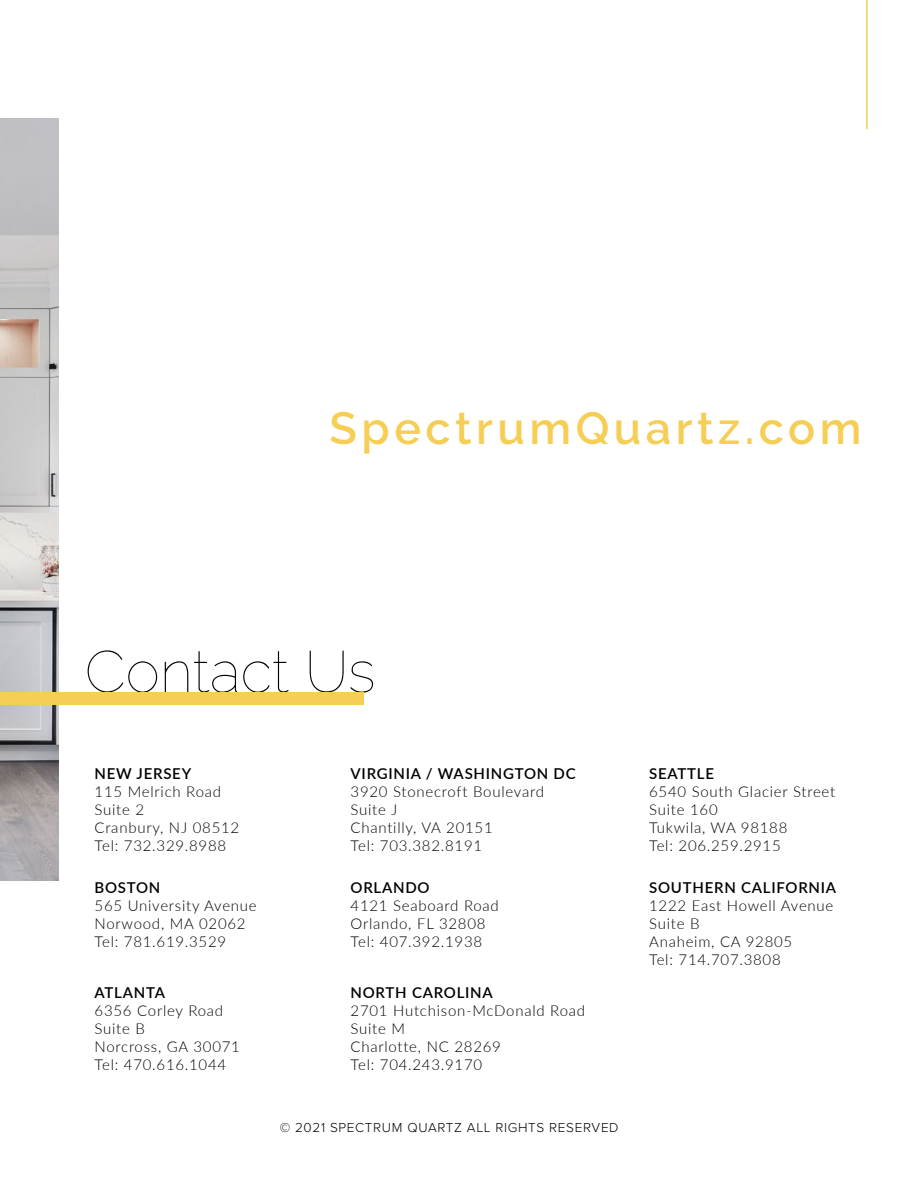
<style>
.page{position:relative;width:918px;height:1188px;background:#fff}
.page>*{position:absolute;margin:0;border:0;box-sizing:border-box;transform-origin:0 0}
.t1{font:100 58.5px "Raleway";color:#000}
.t2{font:600 45px "Raleway";letter-spacing:.1em;color:#f6ce55}
.t3{font:300 15px/18px "Lato";letter-spacing:.05em;color:#000}
.t4{font:600 15px "Lato";letter-spacing:.05em;color:#000}
.t5{font:300 13.5px "Proxima Nova";letter-spacing:.05em;color:#000}
</style>
<div class="page">
<hr style="left:866px;top:0;width:2px;height:129px;background:#f6ce55">
<img style="left:0;top:119px;width:59px;height:762px">
<div style="left:0;top:692px;width:364px;height:12px;background:#f5ce55"></div>
<h2 class="t2" style="left:330px;top:402px;width:534px">SpectrumQuartz.com</h2>
<h1 class="t1" style="left:85px;top:637px;width:292px">Contact Us</h1>
<p class="t4" style="left:95px;top:763px;width:98px">NEW JERSEY</p>
<p class="t3" style="left:95px;top:782px;width:146px">115 Melrich Road<br>Suite 2<br>Cranbury, NJ 08512<br>Tel: 732.329.8988</p>
<p class="t4" style="left:95px;top:877px;width:67px">BOSTON</p>
<p class="t3" style="left:95px;top:896px;width:164px">565 University Avenue<br>Norwood, MA 02062<br>Tel: 781.619.3529</p>
<p class="t4" style="left:95px;top:982px;width:72px">ATLANTA</p>
<p class="t3" style="left:95px;top:1002px;width:147px">6356 Corley Road<br>Suite B<br>Norcross, GA 30071<br>Tel: 470.616.1044</p>
<p class="t4" style="left:351px;top:763px;width:227px">VIRGINIA / WASHINGTON DC</p>
<p class="t3" style="left:351px;top:782px;width:195px">3920 Stonecroft Boulevard<br>Suite J<br>Chantilly, VA 20151<br>Tel: 703.382.8191</p>
<p class="t4" style="left:351px;top:877px;width:81px">ORLANDO</p>
<p class="t3" style="left:351px;top:896px;width:150px">4121 Seaboard Road<br>Orlando, FL 32808<br>Tel: 407.392.1938</p>
<p class="t4" style="left:351px;top:982px;width:144px">NORTH CAROLINA</p>
<p class="t3" style="left:351px;top:1002px;width:236px">2701 Hutchison-McDonald Road<br>Suite M<br>Charlotte, NC 28269<br>Tel: 704.243.9170</p>
<p class="t5" style="left:280px;top:1117px;width:340px">© 2021 SPECTRUM QUARTZ ALL RIGHTS RESERVED</p>
<p class="t4" style="left:649px;top:763px;width:66px">SEATTLE</p>
<p class="t3" style="left:649px;top:782px;width:188px">6540 South Glacier Street<br>Suite 160<br>Tukwila, WA 98188<br>Tel: 206.259.2915</p>
<p class="t4" style="left:649px;top:877px;width:189px">SOUTHERN CALIFORNIA</p>
<p class="t3" style="left:649px;top:896px;width:186px">1222 East Howell Avenue<br>Suite B<br>Anaheim, CA 92805<br>Tel: 714.707.3808</p>
</div>
